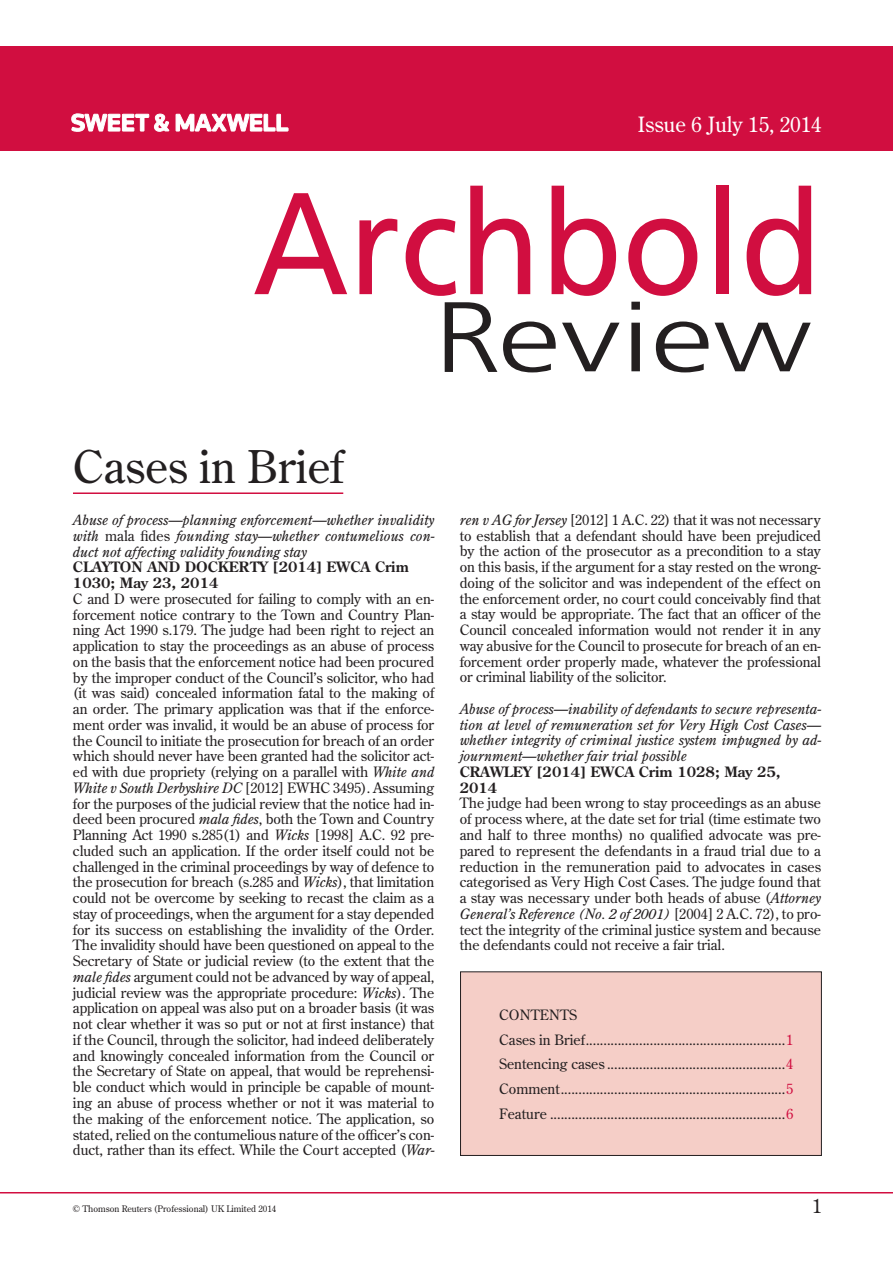
<style>
.page{position:relative;width:893px;height:1265px;background:#fff}
.page>*{position:absolute;margin:0;border:0;box-sizing:border-box;transform-origin:0 0}
.t1{font:144.6px "Frutiger";color:#d10e40;scale:.92 1}
.t2{font:300 95.4px "Frutiger";color:#231f20;scale:1.32 1}
.t3{font:45px "Century Old Style";color:#231f20}
.t4{font:21px "Century Old Style";color:#fff}
.t5{font:19.5px "Century Old Style";color:#231f20}
.t6{font:14.25px/15.8px "Century Old Style";color:#231f20;text-align:justify}
.t7{font:italic 14.25px/15.8px "Century Old Style";color:#231f20;text-align:justify}
.t8{font:700 14.25px/15.8px "Century Old Style";color:#231f20}
.t9{font:9px "Century Old Style";color:#231f20}
.s1{font-size:99.75px}
.s2{font-style:normal}
.s3{font-style:italic}
.s4{color:#d10e40}
</style>
<div class="page">
<div style="left:0;top:46px;width:892px;height:105px;background:#d10e40"></div>
<hr style="left:0;top:1191px;width:892px;height:2px;background:#d10e40">
<div style="left:460px;top:971px;width:361px;height:184px;background:#f5cec7"></div>
<hr style="left:73px;top:492px;width:270px;height:2px;background:#d10e40">
<svg style="left:72px;top:114px;width:97px;height:17px"></svg>
<svg style="left:176px;top:114px;width:112px;height:17px"></svg>
<h3 class="t4" style="left:638px;top:111px;width:185px">Issue 6 July 15, 2014</h3>
<h1 class="t1" style="left:253px;top:159px;width:620px">Archbold</h1>
<h2 class="t2" style="left:434px;top:284px;width:287px"><span class="s1">R</span>eview</h2>
<h3 class="t3" style="left:73px;top:438px;width:272px">Cases in Brief</h3>
<p class="t7" style="left:73px;top:512px;width:363px">Abuse of process—planning enforcement—whether invalidity with <span class="s2">mala fides</span> founding stay—whether contumelious con&shy;duct not affecting validity founding stay</p>
<p class="t8" style="left:73px;top:559px;width:337px">CLAYTON AND DOCKERTY [2014] EWCA Crim<br>1030; May 23, 2014</p>
<p class="t6" style="left:73px;top:590px;width:363px">C and D were prosecuted for failing to comply with an en&shy;forcement notice contrary to the Town and Country Plan&shy;ning Act 1990 s.179. The judge had been right to reject an application to stay the proceedings as an abuse of process on the basis that the enforcement notice had been procured by the improper conduct of the Council’s solicitor, who had (it was said) concealed information fatal to the making of an order. The primary application was that if the enforce&shy;ment order was invalid, it would be an abuse of process for the Council to initiate the prosecution for breach of an order which should never have been granted had the solicitor act&shy;ed with due propriety (relying on a parallel with <span class="s3">White and White v South Derbyshire DC</span> [2012] EWHC 3495). Assuming for the purposes of the judicial review that the notice had in&shy;deed been procured <span class="s3">mala fides</span>, both the Town and Country Planning Act 1990 s.285(1) and <span class="s3">Wicks</span> [1998] A.C. 92 pre&shy;cluded such an application. If the order itself could not be challenged in the criminal proceedings by way of defence to the prosecution for breach (s.285 and <span class="s3">Wicks</span>), that limitation could not be overcome by seeking to recast the claim as a stay of proceedings, when the argument for a stay depended for its success on establishing the invalidity of the Order.<br>The invalidity should have been questioned on appeal to the Secretary of State or judicial review (to the extent that the <span class="s3">male fides</span> argument could not be advanced by way of appeal, judicial review was the appropriate procedure: <span class="s3">Wicks</span>). The application on appeal was also put on a broader basis (it was not clear whether it was so put or not at first instance) that if the Council, through the solicitor, had indeed deliberately and knowingly concealed information from the Council or the Secretary of State on appeal, that would be reprehensi&shy;ble conduct which would in principle be capable of mount&shy;ing an abuse of process whether or not it was material to the making of the enforcement notice. The application, so stated, relied on the contumelious nature of the officer’s con&shy;duct, rather than its effect. While the Court accepted (<span class="s3">War-</span></p>
<p class="t6" style="left:459px;top:511px;width:363px"><span class="s3">ren v AG for Jersey</span> [2012] 1 A.C. 22) that it was not necessary to establish that a defendant should have been prejudiced by the action of the prosecutor as a precondition to a stay on this basis, if the argument for a stay rested on the wrong&shy;doing of the solicitor and was independent of the effect on the enforcement order, no court could conceivably find that a stay would be appropriate. The fact that an officer of the Council concealed information would not render it in any way abusive for the Council to prosecute for breach of an en&shy;forcement order properly made, whatever the professional or criminal liability of the solicitor.</p>
<p class="t7" style="left:459px;top:700px;width:363px">Abuse of process—inability of defendants to secure representa&shy;tion at level of remuneration set for Very High Cost Cases— whether integrity of criminal justice system impugned by ad&shy;journment—whether fair trial possible</p>
<p class="t8" style="left:459px;top:763px;width:322px">CRAWLEY [2014] EWCA Crim 1028; May 25,<br>2014</p>
<p class="t6" style="left:459px;top:795px;width:363px">The judge had been wrong to stay proceedings as an abuse of process where, at the date set for trial (time estimate two and half to three months) no qualified advocate was pre&shy;pared to represent the defendants in a fraud trial due to a reduction in the remuneration paid to advocates in cases categorised as Very High Cost Cases. The judge found that a stay was necessary under both heads of abuse (<span class="s3">Attorney General’s Reference (No. 2 of 2001)</span> [2004] 2 A.C. 72), to pro&shy;tect the integrity of the criminal justice system and because the defendants could not receive a fair trial.</p>
<p class="t6" style="left:499px;top:1002px;width:295px;line-height:24.6px;text-align:left">CONTENTS<br>Cases in Brief........................................................<span class="s4">1<br></span>Sentencing cases ..................................................<span class="s4">4<br></span>Comment...............................................................<span class="s4">5<br></span>Feature ..................................................................<span class="s4">6</span></p>
<p class="t9" style="left:73px;top:1202px;width:205px">© Thomson Reuters (Professional) UK Limited 2014</p>
<h3 class="t5" style="left:812px;top:1193px;width:11px">1</h3>
</div>
